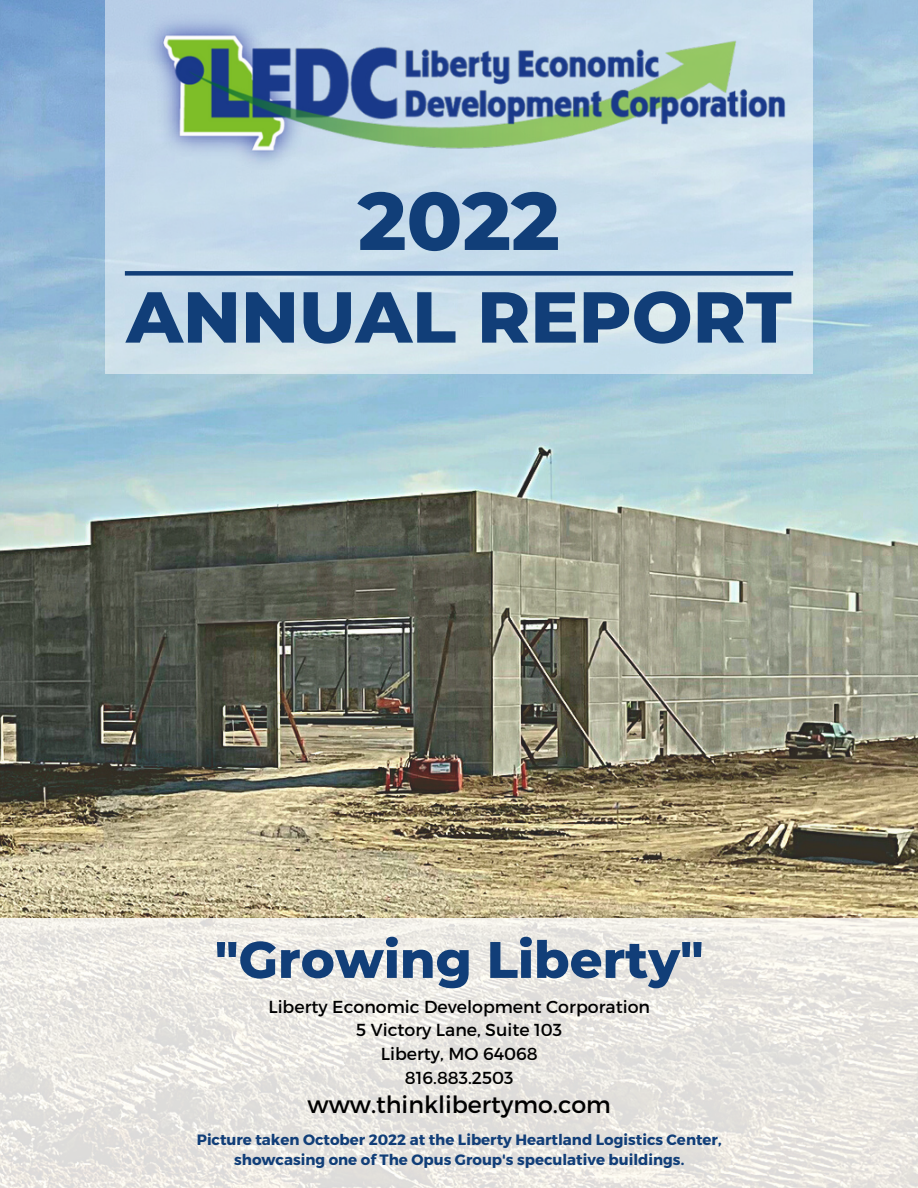
<style>
.page{position:relative;width:918px;height:1188px;background:#fff}
.page>*{position:absolute;margin:0;border:0;box-sizing:border-box;transform-origin:0 0}
.t1{font:800 81.45px "Montserrat";color:#113e78}
.t2{font:800 72px "Montserrat";color:#113e78}
.t3{font:800 51.3px "Montserrat";color:#113e78}
.t4{font:23.7px "Montserrat";color:#000}
.t5{font:17.4px/23.7px "Montserrat";color:#000;text-align:center}
.t6{font:700 15px/20.2px "Montserrat";color:#113e78;text-align:center}
</style>
<div class="page">
<img style="left:0;top:0;width:918px;height:918px">
<svg style="left:0;top:918px;width:918px;height:270px;background:#eae7e3"></svg>
<svg style="left:105px;top:0;width:708px;height:373px;background:#cadeeb"></svg>
<div style="left:125px;top:271px;width:668px;height:5px;background:#113e78"></div>
<img style="left:132px;top:5px;width:654px;height:165px">
<h1 class="t1" style="left:358px;top:171px;width:204px">2022</h1>
<h2 class="t2" style="left:126px;top:273px;width:667px">ANNUAL REPORT</h2>
<h3 class="t3" style="left:215px;top:928px;width:490px">"Growing Liberty"</h3>
<p class="t5" style="left:268px;top:994px;width:383px">Liberty Economic Development Corporation<br>5 Victory Lane, Suite 103<br>Liberty, MO 64068<br>816.883.2503</p>
<h3 class="t4" style="left:308px;top:1089px;width:305px">www.thinklibertymo.com</h3>
<p class="t6" style="left:197px;top:1129px;width:526px">Picture taken October 2022 at the Liberty Heartland Logistics Center, showcasing one of The Opus Group's speculative buildings.</p>
</div>
